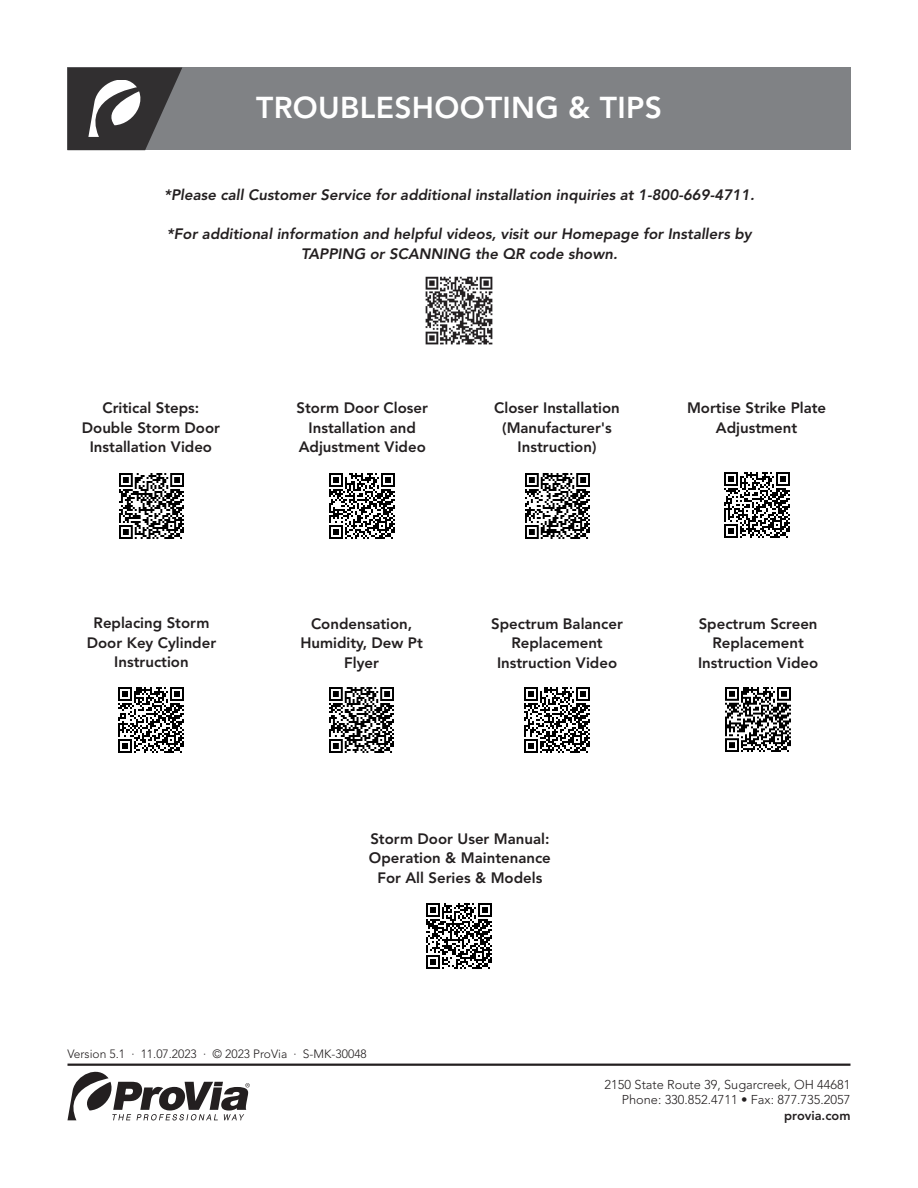
<style>
.page{position:relative;width:918px;height:1188px;background:#fff}
.page>*{position:absolute;margin:0;border:0;box-sizing:border-box;transform-origin:0 0}
.t1{font:800 30px "Avenir LT Std";letter-spacing:.01em;color:#fff}
.t2{font:800 15px/19.5px "Avenir LT Std";color:#231f20;text-align:center}
.t3{font:italic 800 15px "Avenir LT Std";color:#231f20}
.t4{font:300 12.75px/15.3px "Avenir LT Std";color:#231f20;text-align:right}
.t5{font:800 12.75px "Avenir LT Std";color:#231f20}
.t6{font:300 12px "Avenir LT Std";color:#231f20}
</style>
<div class="page">
<svg style="left:68px;top:1072px;width:182px;height:48px"></svg>
<hr style="left:68px;top:1064px;width:782px;height:2px;background:#231f20">
<img style="left:425px;top:276px;width:68px;height:69px">
<div style="left:67px;top:68px;width:783px;height:82px;background:#808285"></div>
<svg style="left:67px;top:68px;width:115px;height:82px"></svg>
<img style="left:524px;top:687px;width:65px;height:65px">
<img style="left:726px;top:687px;width:65px;height:65px">
<img style="left:329px;top:474px;width:65px;height:65px">
<img style="left:427px;top:903px;width:65px;height:65px">
<img style="left:525px;top:474px;width:65px;height:65px">
<img style="left:725px;top:473px;width:65px;height:65px">
<img style="left:119px;top:688px;width:64px;height:65px">
<img style="left:329px;top:687px;width:65px;height:65px">
<img style="left:119px;top:474px;width:65px;height:65px">
<p class="t1" style="left:256px;top:89px;width:407px">TROUBLESHOOTING &amp; TIPS</p>
<p class="t3" style="left:164px;top:186px;width:592px">*Please call Customer Service for additional installation inquiries at 1-800-669-4711.</p>
<p class="t3" style="left:167px;top:225px;width:586px">*For additional information and helpful videos, visit our Homepage for Installers by</p>
<p class="t3" style="left:301px;top:244px;width:318px">TAPPING or SCANNING the QR code shown.</p>
<p class="t2" style="left:102px;top:398px;width:98px">Critical Steps:</p>
<p class="t2" style="left:82px;top:418px;width:140px">Double Storm Door<br>Installation Video</p>
<p class="t2" style="left:296px;top:398px;width:133px">Storm Door Closer<br>Installation and<br>Adjustment Video</p>
<p class="t2" style="left:494px;top:398px;width:127px">Closer Installation</p>
<p class="t2" style="left:502px;top:418px;width:111px">(Manufacturer's<br>Instruction)</p>
<p class="t2" style="left:687px;top:398px;width:141px">Mortise Strike Plate<br>Adjustment</p>
<p class="t2" style="left:87px;top:614px;width:131px">Replacing Storm<br>Door Key Cylinder<br>Instruction</p>
<p class="t2" style="left:300px;top:614px;width:124px">Condensation,<br>Humidity, Dew Pt<br>Flyer</p>
<p class="t2" style="left:491px;top:614px;width:133px">Spectrum Balancer<br>Replacement<br>Instruction Video</p>
<p class="t2" style="left:698px;top:614px;width:122px">Spectrum Screen<br>Replacement<br>Instruction Video</p>
<p class="t2" style="left:369px;top:829px;width:183px;text-align:left">Storm Door User Manual:<br>Operation &amp; Maintenance</p>
<p class="t2" style="left:377px;top:868px;width:166px">For All Series &amp; Models</p>
<p class="t6" style="left:68px;top:1047px;width:301px">Version 5.1 · 11.07.2023 · © 2023 ProVia · S-MK-30048</p>
<p class="t4" style="left:605px;top:1077px;width:247px">2150 State Route 39, Sugarcreek, OH 44681<br>Phone: 330.852.4711 • Fax: 877.735.2057</p>
<p class="t5" style="left:784px;top:1108px;width:68px">provia.com</p>
</div>
